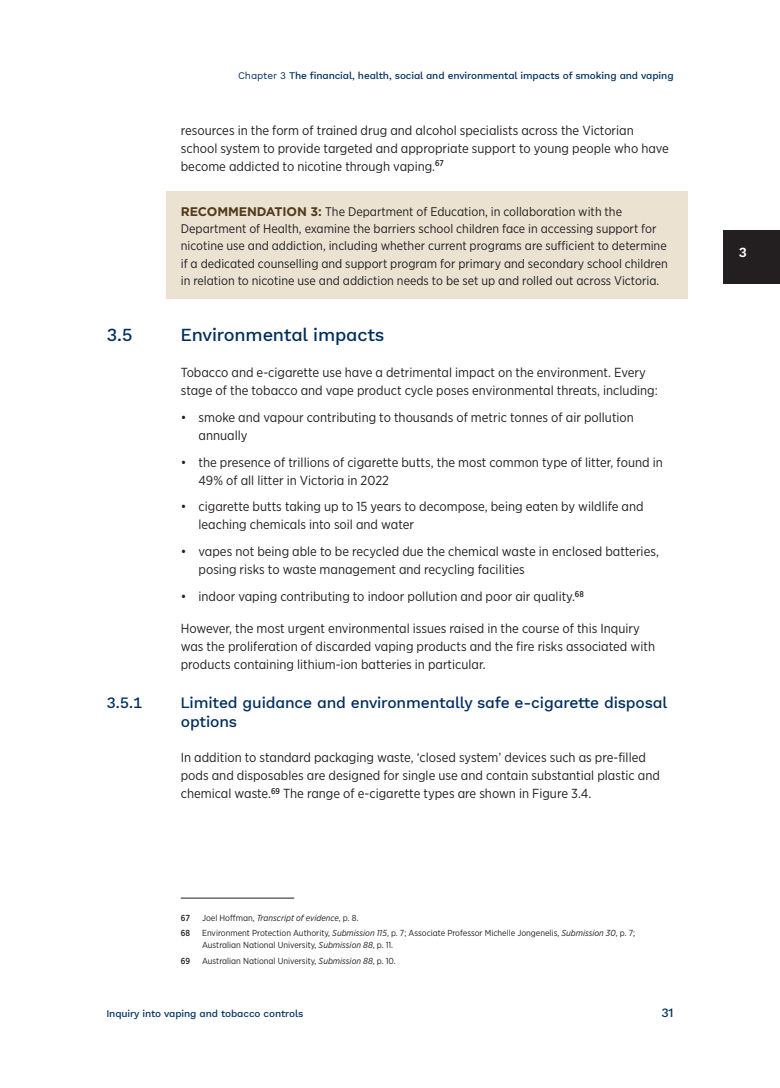
<style>
.page{position:relative;width:780px;height:1088px;background:#fff}
.page>*{position:absolute;margin:0;border:0;box-sizing:border-box;transform-origin:0 0}
.t1{font:500 18.12px "Work Sans";letter-spacing:-.01em;color:#002e60}
.t2{font:500 15.62px/19.5px "Work Sans";letter-spacing:-.01em;color:#002e60}
.t3{font:600 13.75px "Work Sans";color:#fff}
.t4{font:13.12px/18px "Gotham Narrow";color:#231f20}
.t5{font:12.5px/17.2px "Gotham Narrow";color:#231f20}
.t6{font:700 12.5px "Gotham";color:#523a1a}
.t7{font:500 12.5px "Work Sans";color:#002e60}
.t8{font:500 10px "Work Sans";letter-spacing:-.01em;color:#002e60}
.t9{font:8.75px/12px "Gotham Narrow";color:#231f20}
.t10{font:italic 8.75px "Gotham Narrow";color:#231f20}
.t11{font:500 8.75px "Gotham Narrow";color:#231f20}
.s1{font-weight:400}
.s2{font-family:"Gotham";font-weight:700;color:#523a1a}
.s3{font-style:normal}
.s4{font-style:italic}
</style>
<div class="page">
<div style="left:723px;top:230px;width:57px;height:53px;background:#231f20"></div>
<div style="left:167px;top:192px;width:520px;height:107px;background:#ebe2d2"></div>
<hr style="left:181px;top:898px;width:113px;height:1px;background:#231f20">
<p class="t8" style="left:238px;top:68px;width:437px"><span class="s1">Chapter 3</span> The financial, health, social and environmental impacts of smoking and vaping</p>
<p class="t4" style="left:181px;top:121px;width:489px">resources in the form of trained drug and alcohol specialists across the Victorian school system to provide targeted and appropriate support to young people who have become addicted to nicotine through vaping.<sup>67</sup></p>
<p class="t6" style="left:181px;top:203px;width:19px">RECOMMENDATION</p>
<p class="t5" style="left:181px;top:203px;width:488px;text-indent:130px"><span class="s2">3:</span> The Department of Education, in collaboration with the Department of Health, examine the barriers school children face in accessing support for nicotine use and addiction, including whether current programs are sufficient to determine if a dedicated counselling and support program for primary and secondary school children in relation to nicotine use and addiction needs to be set up and rolled out across Victoria.</p>
<h1 class="t1" style="left:106px;top:321px;width:28px">3.5</h1>
<h1 class="t1" style="left:180px;top:321px;width:206px">Environmental impacts</h1>
<p class="t4" style="left:181px;top:363px;width:478px">Tobacco and e‑cigarette use have a detrimental impact on the environment. Every stage of the tobacco and vape product cycle poses environmental threats, including:</p>
<p class="t4" style="left:198px;top:408px;width:437px;text-indent:-18px">• smoke and vapour contributing to thousands of metric tonnes of air pollution annually</p>
<p class="t4" style="left:198px;top:453px;width:465px;text-indent:-18px">• the presence of trillions of cigarette butts, the most common type of litter, found in<br>49% of all litter in Victoria in 2022</p>
<p class="t4" style="left:198px;top:498px;width:446px;text-indent:-18px">• cigarette butts taking up to 15 years to decompose, being eaten by wildlife and leaching chemicals into soil and water</p>
<p class="t4" style="left:198px;top:542px;width:462px;text-indent:-18px">• vapes not being able to be recycled due the chemical waste in enclosed batteries, posing risks to waste management and recycling facilities</p>
<p class="t4" style="left:181px;top:587px;width:404px">• indoor vaping contributing to indoor pollution and poor air quality.<sup>68</sup></p>
<p class="t4" style="left:181px;top:619px;width:475px">However, the most urgent environmental issues raised in the course of this Inquiry was the proliferation of discarded vaping products and the fire risks associated with products containing lithium‑ion batteries in particular.</p>
<p class="t2" style="left:106px;top:692px;width:38px">3.5.1</p>
<p class="t2" style="left:180px;top:692px;width:488px">Limited guidance and environmentally safe e‑cigarette disposal options</p>
<p class="t4" style="left:181px;top:748px;width:480px">In addition to standard packaging waste, ‘closed system’ devices such as pre‑filled pods and disposables are designed for single use and contain substantial plastic and chemical waste.<sup>69</sup> The range of e‑cigarette types are shown in Figure 3.4.</p>
<p class="t11" style="left:181px;top:912px;width:11px">67</p>
<p class="t10" style="left:202px;top:912px;width:158px"><span class="s3">Joel Hoffman,</span> Transcript of evidence<span class="s3">, p. 8.</span></p>
<p class="t11" style="left:181px;top:928px;width:11px">68</p>
<p class="t9" style="left:202px;top:927px;width:434px">Environment Protection Authority, <span class="s4">Submission 115</span>, p. 7; Associate Professor Michelle Jongenelis, <span class="s4">Submission 30</span>, p. 7;<br>Australian National University, <span class="s4">Submission 88</span>, p. 11.</p>
<p class="t11" style="left:181px;top:955px;width:11px">69</p>
<p class="t9" style="left:202px;top:955px;width:195px">Australian National University, <span class="s4">Submission 88</span>, p. 10.</p>
<p class="t8" style="left:106px;top:1006px;width:198px">Inquiry into vaping and tobacco controls</p>
<p class="t7" style="left:661px;top:1003px;width:14px">31</p>
<p class="t3" style="left:738px;top:242px;width:10px">3</p>
</div>
